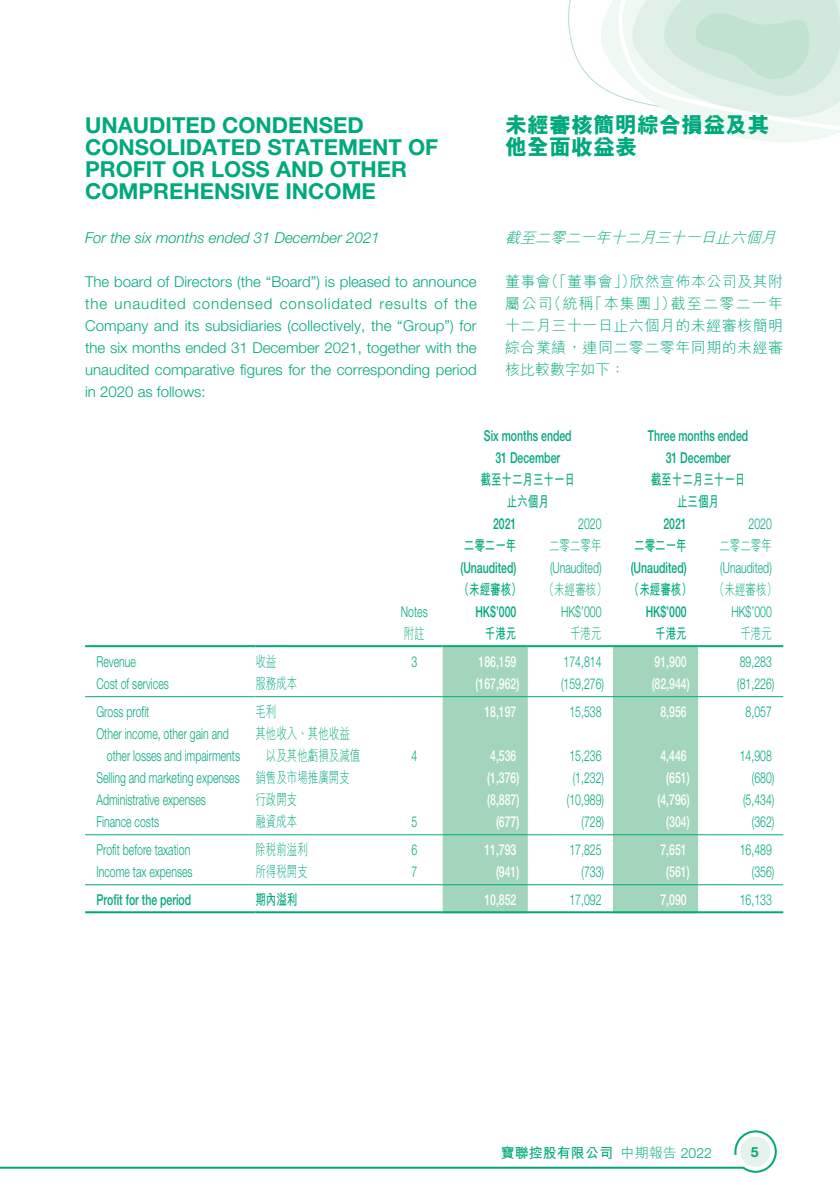
<style>
.page{position:relative;width:840px;height:1191px;background:#fff}
.page>*{position:absolute;margin:0;border:0;box-sizing:border-box;transform-origin:0 0}
.t1{font:700 22px/22px "Helvetica Neue LT Std";color:#00a97b}
.t2{font:800 22px/22px "M Hei HK";color:#00a97b}
.t3{font:300 15px/22px "Helvetica Neue LT Std";color:#00a97b;scale:.7 1}
.t4{font:300 15px/22px "Helvetica Neue LT Std";color:#00a97b;text-align:justify}
.t5{font:500 15px "Helvetica Neue LT Std";color:#fff;scale:.7 1}
.t6{font:500 15px/22px "Helvetica Neue LT Std";color:#00a97b;text-align:center;scale:.7 1}
.t7{font:300 15px/22px "M Hei HK";color:#00a97b;text-align:justify}
.t8{font:300 15px/22px "M Hei HK";color:#00a97b;scale:.7 1}
.t9{font:700 15px/22px "M Hei HK";color:#00a97b;text-align:center;scale:.7 1}
.t10{font:italic 300 15px "Helvetica Neue LT Std";color:#00a97b}
.t11{font:italic 300 15px "M Hei HK";color:#00a97b}
.t12{font:700 14px "M Hei HK";color:#00a97b}
.t13{font:700 14px "Helvetica Neue LT Std";color:#00a97b}
.s1{font-family:"M Hei HK"}
.s2{font-weight:300}
.s3{font-family:"Helvetica Neue LT Std";font-weight:300}
</style>
<div class="page">
<svg style="left:568px;top:0;width:271px;height:142px"></svg>
<svg style="left:0;top:1130px;width:777px;height:43px"></svg>
<div style="left:739px;top:1136px;width:31px;height:30px;background:#e6f3ed;border-radius:50%"></div>
<svg style="left:442px;top:647px;width:255px;height:264px;fill:#a3d5bc"></svg>
<hr style="left:85px;top:645px;width:170px;height:2px;background:#00a97b">
<hr style="left:255px;top:645px;width:131px;height:2px;background:#00a97b">
<hr style="left:386px;top:645px;width:56px;height:2px;background:#00a97b">
<hr style="left:442px;top:645px;width:85px;height:2px;background:#00a97b">
<hr style="left:527px;top:645px;width:85px;height:2px;background:#00a97b">
<hr style="left:612px;top:645px;width:85px;height:2px;background:#00a97b">
<hr style="left:697px;top:645px;width:85px;height:2px;background:#00a97b">
<hr style="left:85px;top:696px;width:170px;height:1px;background:#00a97b">
<hr style="left:255px;top:696px;width:131px;height:1px;background:#00a97b">
<hr style="left:386px;top:696px;width:56px;height:1px;background:#00a97b">
<hr style="left:442px;top:696px;width:85px;height:1px;background:#00a97b">
<hr style="left:527px;top:696px;width:85px;height:1px;background:#00a97b">
<hr style="left:612px;top:696px;width:85px;height:1px;background:#00a97b">
<hr style="left:697px;top:696px;width:85px;height:1px;background:#00a97b">
<hr style="left:85px;top:834px;width:170px;height:1px;background:#00a97b">
<hr style="left:255px;top:834px;width:131px;height:1px;background:#00a97b">
<hr style="left:386px;top:834px;width:56px;height:1px;background:#00a97b">
<hr style="left:442px;top:834px;width:85px;height:1px;background:#00a97b">
<hr style="left:527px;top:834px;width:85px;height:1px;background:#00a97b">
<hr style="left:612px;top:834px;width:85px;height:1px;background:#00a97b">
<hr style="left:697px;top:834px;width:85px;height:1px;background:#00a97b">
<hr style="left:85px;top:884px;width:170px;height:1px;background:#00a97b">
<hr style="left:255px;top:884px;width:131px;height:1px;background:#00a97b">
<hr style="left:386px;top:884px;width:56px;height:1px;background:#00a97b">
<hr style="left:442px;top:884px;width:85px;height:1px;background:#00a97b">
<hr style="left:527px;top:884px;width:85px;height:1px;background:#00a97b">
<hr style="left:612px;top:884px;width:85px;height:1px;background:#00a97b">
<hr style="left:697px;top:884px;width:85px;height:1px;background:#00a97b">
<hr style="left:85px;top:911px;width:170px;height:2px;background:#00a97b">
<hr style="left:255px;top:911px;width:131px;height:2px;background:#00a97b">
<hr style="left:386px;top:911px;width:56px;height:2px;background:#00a97b">
<hr style="left:442px;top:911px;width:85px;height:2px;background:#00a97b">
<hr style="left:527px;top:911px;width:85px;height:2px;background:#00a97b">
<hr style="left:612px;top:911px;width:85px;height:2px;background:#00a97b">
<hr style="left:697px;top:911px;width:85px;height:2px;background:#00a97b">
<h1 class="t1" style="left:85px;top:114px;width:354px">UNAUDITED CONDENSED<br>CONSOLIDATED STATEMENT OF<br>PROFIT OR LOSS AND OTHER<br>COMPREHENSIVE INCOME</h1>
<p class="t10" style="left:85px;top:229px;width:296px">For the six months ended 31 December 2021</p>
<p class="t4" style="left:85px;top:270px;width:393px">The board of Directors (the “Board”) is pleased to announce the unaudited condensed consolidated results of the Company and its subsidiaries (collectively, the “Group”) for the six months ended 31 December 2021, together with the unaudited comparative figures for the corresponding period in 2020 as follows:</p>
<h1 class="t2" style="left:505px;top:114px;width:266px">未經審核簡明綜合損益及其他全面收益表</h1>
<p class="t11" style="left:505px;top:230px;width:275px">截至二零二一年十二月三十一日止六個月</p>
<p class="t7" style="left:505px;top:270px;width:279px">董事會（「董事會」）欣然宣佈本公司及其附屬公司（統稱「本集團」）截至二零二一年十二月三十一日止六個月的未經審核簡明綜合業績，連同二零二零年同期的未經審核比較數字如下：</p>
<p class="t6" style="left:483px;top:425px;width:127px">Six months ended<br>31 December</p>
<p class="t6" style="left:647px;top:425px;width:145px">Three months ended<br>31 December</p>
<p class="t9" style="left:480px;top:467px;width:136px">截至十二月三十一日止六個月</p>
<p class="t9" style="left:650px;top:467px;width:136px">截至十二月三十一日止三個月</p>
<p class="t6" style="left:493px;top:513px;width:35px">2021</p>
<p class="t3" style="left:578px;top:512px;width:35px">2020</p>
<p class="t6" style="left:663px;top:513px;width:35px">2021</p>
<p class="t3" style="left:748px;top:512px;width:35px">2020</p>
<p class="t9" style="left:463px;top:533px;width:76px">二零二一年</p>
<p class="t8" style="left:548px;top:534px;width:76px">二零二零年</p>
<p class="t9" style="left:633px;top:533px;width:76px">二零二一年</p>
<p class="t8" style="left:719px;top:534px;width:76px">二零二零年</p>
<p class="t6" style="left:460px;top:557px;width:82px">(Unaudited)</p>
<p class="t3" style="left:549px;top:556px;width:75px">(Unaudited)</p>
<p class="t6" style="left:630px;top:557px;width:82px">(Unaudited)</p>
<p class="t3" style="left:719px;top:556px;width:75px">(Unaudited)</p>
<p class="t9" style="left:458px;top:577px;width:91px">（未經審核）</p>
<p class="t8" style="left:543px;top:578px;width:91px">（未經審核）</p>
<p class="t9" style="left:628px;top:577px;width:91px">（未經審核）</p>
<p class="t8" style="left:713px;top:578px;width:91px">（未經審核）</p>
<p class="t3" style="left:400px;top:600px;width:40px">Notes</p>
<p class="t6" style="left:475px;top:601px;width:60px">HK$’000</p>
<p class="t3" style="left:560px;top:600px;width:59px">HK$’000</p>
<p class="t6" style="left:645px;top:601px;width:60px">HK$’000</p>
<p class="t3" style="left:731px;top:600px;width:59px">HK$’000</p>
<p class="t8" style="left:403px;top:622px;width:32px">附註</p>
<p class="t9" style="left:484px;top:621px;width:46px">千港元</p>
<p class="t8" style="left:569px;top:622px;width:46px">千港元</p>
<p class="t9" style="left:654px;top:621px;width:46px">千港元</p>
<p class="t8" style="left:740px;top:622px;width:46px">千港元</p>
<p class="t3" style="left:96px;top:650px;width:58px">Revenue</p>
<p class="t8" style="left:255px;top:650px;width:32px">收益</p>
<p class="t3" style="left:411px;top:650px;width:10px">3</p>
<p class="t5" style="left:478px;top:653px;width:56px">186,159</p>
<p class="t3" style="left:563px;top:650px;width:56px">174,814</p>
<p class="t5" style="left:654px;top:653px;width:47px">91,900</p>
<p class="t3" style="left:739px;top:650px;width:47px">89,283</p>
<p class="t3" style="left:96px;top:672px;width:105px">Cost of services</p>
<p class="t8" style="left:255px;top:672px;width:62px">服務成本</p>
<p class="t5" style="left:475px;top:675px;width:64px">(167,962)</p>
<p class="t3" style="left:560px;top:672px;width:63px">(159,276)</p>
<p class="t5" style="left:651px;top:675px;width:56px">(82,944)</p>
<p class="t3" style="left:736px;top:672px;width:55px">(81,226)</p>
<p class="t3" style="left:96px;top:700px;width:77px">Gross profit</p>
<p class="t8" style="left:255px;top:700px;width:32px">毛利</p>
<p class="t5" style="left:484px;top:703px;width:47px">18,197</p>
<p class="t3" style="left:569px;top:700px;width:47px">15,538</p>
<p class="t5" style="left:660px;top:703px;width:39px">8,956</p>
<p class="t3" style="left:745px;top:700px;width:39px">8,057</p>
<p class="t3" style="left:107px;top:722px;width:192px;text-indent:-10px">Other income, other gain and other losses and impairments</p>
<p class="t8" style="left:266px;top:722px;width:136px;text-indent:-10px">其他收入、其他收益以及其他虧損及減值</p>
<p class="t3" style="left:411px;top:744px;width:10px">4</p>
<p class="t5" style="left:490px;top:747px;width:39px">4,536</p>
<p class="t3" style="left:569px;top:744px;width:47px">15,236</p>
<p class="t5" style="left:660px;top:747px;width:39px">4,446</p>
<p class="t3" style="left:739px;top:744px;width:47px">14,908</p>
<p class="t3" style="left:96px;top:766px;width:363px">Selling and marketing expenses <span class="s1">銷售及市場推廣開支</span></p>
<p class="t5" style="left:487px;top:769px;width:47px">(1,376)</p>
<p class="t3" style="left:572px;top:766px;width:46px">(1,232)</p>
<p class="t5" style="left:666px;top:769px;width:35px">(651)</p>
<p class="t3" style="left:751px;top:766px;width:34px">(680)</p>
<p class="t3" style="left:96px;top:788px;width:158px">Administrative expenses</p>
<p class="t8" style="left:255px;top:788px;width:62px">行政開支</p>
<p class="t5" style="left:487px;top:791px;width:47px">(8,887)</p>
<p class="t3" style="left:566px;top:788px;width:55px">(10,989)</p>
<p class="t5" style="left:657px;top:791px;width:47px">(4,796)</p>
<p class="t3" style="left:742px;top:788px;width:46px">(5,434)</p>
<p class="t3" style="left:96px;top:810px;width:91px">Finance costs</p>
<p class="t8" style="left:255px;top:810px;width:62px">融資成本</p>
<p class="t3" style="left:411px;top:810px;width:10px">5</p>
<p class="t5" style="left:495px;top:813px;width:35px">(677)</p>
<p class="t3" style="left:581px;top:810px;width:34px">(728)</p>
<p class="t5" style="left:666px;top:813px;width:35px">(304)</p>
<p class="t3" style="left:751px;top:810px;width:34px">(362)</p>
<p class="t3" style="left:96px;top:838px;width:135px">Profit before taxation</p>
<p class="t8" style="left:255px;top:838px;width:76px">除稅前溢利</p>
<p class="t3" style="left:411px;top:838px;width:10px">6</p>
<p class="t5" style="left:484px;top:841px;width:47px">11,793</p>
<p class="t3" style="left:569px;top:838px;width:47px">17,825</p>
<p class="t5" style="left:660px;top:841px;width:39px">7,651</p>
<p class="t3" style="left:739px;top:838px;width:47px">16,489</p>
<p class="t3" style="left:96px;top:860px;width:139px">Income tax expenses</p>
<p class="t8" style="left:255px;top:860px;width:76px">所得稅開支</p>
<p class="t3" style="left:411px;top:860px;width:10px">7</p>
<p class="t5" style="left:495px;top:863px;width:35px">(941)</p>
<p class="t3" style="left:581px;top:860px;width:34px">(733)</p>
<p class="t5" style="left:666px;top:863px;width:35px">(561)</p>
<p class="t3" style="left:751px;top:860px;width:34px">(356)</p>
<p class="t6" style="left:96px;top:889px;width:137px">Profit for the period</p>
<p class="t9" style="left:255px;top:887px;width:62px">期內溢利</p>
<p class="t5" style="left:484px;top:891px;width:47px">10,852</p>
<p class="t3" style="left:569px;top:888px;width:47px">17,092</p>
<p class="t5" style="left:660px;top:891px;width:39px">7,090</p>
<p class="t3" style="left:739px;top:888px;width:47px">16,133</p>
<p class="t12" style="left:500px;top:1142px;width:212px">寶聯控股有限公司 <span class="s2">中期報告</span> <span class="s3">2022</span></p>
<p class="t13" style="left:750px;top:1143px;width:9px">5</p>
</div>
